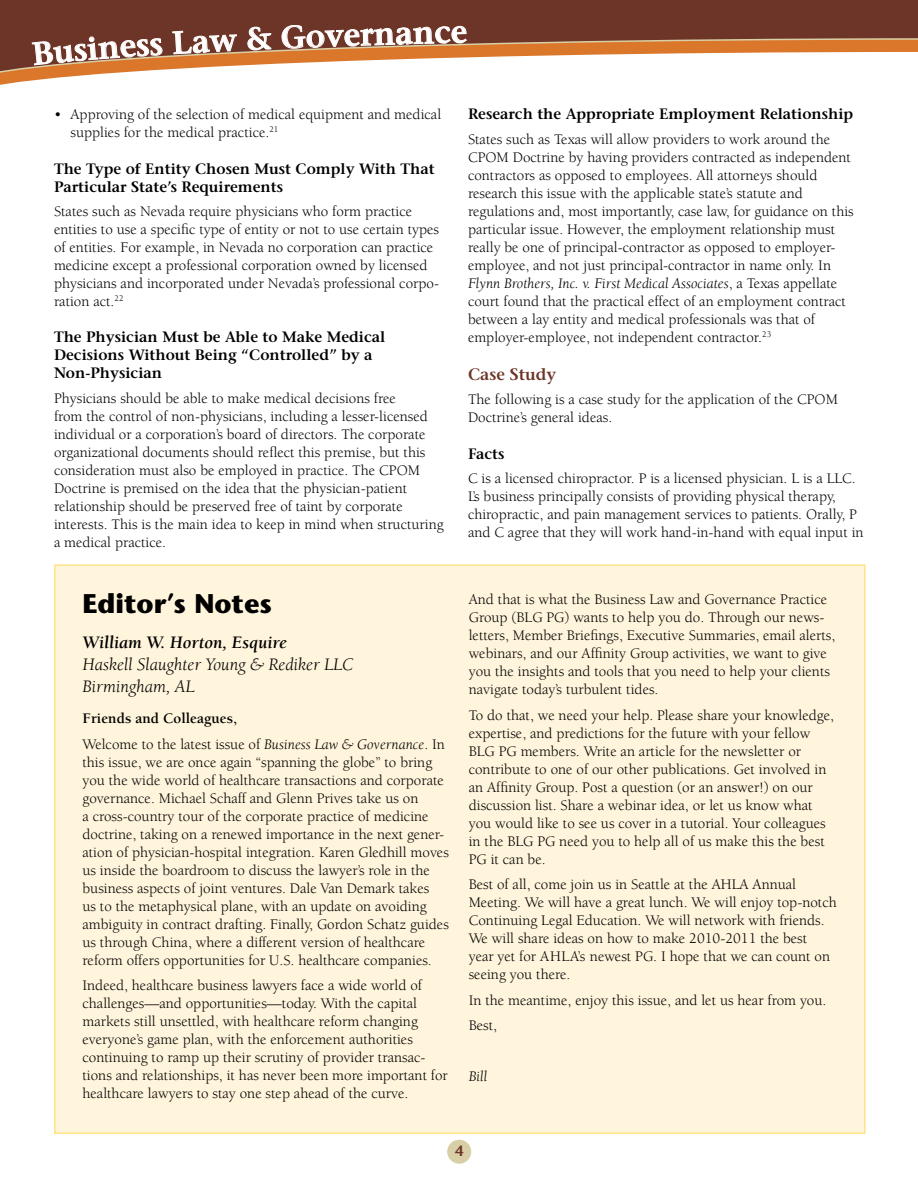
<style>
.page{position:relative;width:918px;height:1188px;background:#fff}
.page>*{position:absolute;margin:0;border:0;box-sizing:border-box;transform-origin:0 0}
.t1{font:600 31.5px "Stone Serif";color:#fff}
.t2{font:700 27px "Stone Sans";color:#000}
.t3{font:italic 18px/21.6px "Berkeley";color:#000}
.t4{font:italic 700 18px "Berkeley";color:#000}
.t5{font:600 16.5px "Stone Serif";color:#6d3527}
.t6{font:15px/18px "Berkeley";color:#000}
.t7{font:600 15px/18px "Stone Serif";color:#000}
.t8{font:italic 15px "Berkeley";color:#000}
.t9{font:600 15px "Stone Sans";color:#6d3527}
.s1{font-weight:700}
.s2{font-style:italic}
</style>
<div class="page">
<div style="left:0;top:0;width:918px;height:98px;background:#6d3527"></div>
<svg style="left:162px;top:38px;width:755px;height:14px"></svg>
<svg style="left:172px;top:30px;width:65px;height:22px"></svg>
<svg style="left:247px;top:26px;width:25px;height:25px"></svg>
<svg style="left:281px;top:25px;width:186px;height:27px"></svg>
<svg style="left:0;top:52px;width:917px;height:46px;background:#f8ece4"></svg>
<div style="left:447px;top:1140px;width:24px;height:24px;background:#d9cfa6;border-radius:50%"></div>
<svg style="left:917px;top:38px;width:1px;height:60px"></svg>
<div style="left:55px;top:565px;width:810px;height:568px;background:#fff5dc"></div>
<svg style="left:31px;top:36px;width:131px;height:44px"></svg>
<h1 class="t1" style="left:97px;top:29px;width:66px;rotate:-4deg">ness</h1>
<h1 class="t1" style="left:171px;top:24px;width:101px;rotate:-3deg">Law &amp;</h1>
<h1 class="t1" style="left:280px;top:19px;width:188px;rotate:-2deg">Governance</h1>
<p class="t6" style="left:70px;top:106px;width:372px;text-indent:-16px">• Approving of the selection of medical equipment and medical supplies for the medical practice.<sup>21</sup></p>
<p class="t7" style="left:54px;top:159px;width:382px">The Type of Entity Chosen Must Comply With That<br>Particular State’s Requirements</p>
<p class="t6" style="left:54px;top:203px;width:387px">States such as Nevada require physicians who form practice entities to use a specific type of entity or not to use certain types of entities. For example, in Nevada no corporation can practice medicine except a professional corporation owned by licensed physicians and incorporated under Nevada’s professional corpo&shy;ration act.<sup>22</sup></p>
<p class="t7" style="left:54px;top:328px;width:333px">The Physician Must be Able to Make Medical<br>Decisions Without Being “Controlled” by a<br>Non-Physician</p>
<p class="t6" style="left:54px;top:389px;width:391px">Physicians should be able to make medical decisions free<br>from the control of non-physicians, including a lesser-licensed individual or a corporation’s board of directors. The corporate organizational documents should reflect this premise, but this consideration must also be employed in practice. The CPOM Doctrine is premised on the idea that the physician-patient relationship should be preserved free of taint by corporate interests. This is the main idea to keep in mind when structuring a medical practice.</p>
<h2 class="t2" style="left:82px;top:588px;width:191px">Editor’s Notes</h2>
<p class="t4" style="left:82px;top:633px;width:206px">William W. Horton, Esquire</p>
<p class="t3" style="left:82px;top:654px;width:272px">Haskell Slaughter Young &amp; Rediker LLC<br>Birmingham, AL</p>
<p class="t6" style="left:82px;top:706px;width:364px;line-height:25.5px"><span class="s1">Friends and Colleagues,<br></span>Welcome to the latest issue of <span class="s2">Business Law &amp; Governance</span>. In</p>
<p class="t6" style="left:82px;top:753px;width:368px">this issue, we are once again “spanning the globe” to bring you the wide world of healthcare transactions and corporate governance. Michael Schaff and Glenn Prives take us on<br>a cross-country tour of the corporate practice of medicine doctrine, taking on a renewed importance in the next gener&shy;ation of physician-hospital integration. Karen Gledhill moves us inside the boardroom to discuss the lawyer’s role in the business aspects of joint ventures. Dale Van Demark takes<br>us to the metaphysical plane, with an update on avoiding ambiguity in contract drafting. Finally, Gordon Schatz guides us through China, where a different version of healthcare reform offers opportunities for U.S. healthcare companies.</p>
<p class="t6" style="left:82px;top:977px;width:367px">Indeed, healthcare business lawyers face a wide world of challenges—and opportunities—today. With the capital markets still unsettled, with healthcare reform changing everyone’s game plan, with the enforcement authorities continuing to ramp up their scrutiny of provider transac&shy;tions and relationships, it has never been more important for healthcare lawyers to stay one step ahead of the curve.</p>
<p class="t7" style="left:468px;top:105px;width:387px">Research the Appropriate Employment Relationship</p>
<p class="t6" style="left:468px;top:130px;width:387px">States such as Texas will allow providers to work around the CPOM Doctrine by having providers contracted as independent contractors as opposed to employees. All attorneys should research this issue with the applicable state’s statute and regulations and, most importantly, case law, for guidance on this particular issue. However, the employment relationship must really be one of principal-contractor as opposed to employer&shy;employee, and not just principal-contractor in name only. In <span class="s2">Flynn Brothers, Inc. v. First Medical Associates</span>, a Texas appellate court found that the practical effect of an employment contract between a lay entity and medical professionals was that of employer-employee, not independent contractor.<sup>23</sup></p>
<p class="t5" style="left:468px;top:364px;width:90px">Case Study</p>
<p class="t6" style="left:468px;top:391px;width:371px">The following is a case study for the application of the CPOM<br>Doctrine’s general ideas.</p>
<p class="t7" style="left:468px;top:445px;width:38px">Facts</p>
<p class="t6" style="left:468px;top:470px;width:397px">C is a licensed chiropractor. P is a licensed physician. L is a LLC.<br>L’s business principally consists of providing physical therapy, chiropractic, and pain management services to patients. Orally, P and C agree that they will work hand-in-hand with equal input in</p>
<p class="t6" style="left:469px;top:591px;width:368px">And that is what the Business Law and Governance Practice Group (BLG PG) wants to help you do. Through our news&shy;letters, Member Briefings, Executive Summaries, email alerts, webinars, and our Affinity Group activities, we want to give you the insights and tools that you need to help your clients navigate today’s turbulent tides.</p>
<p class="t6" style="left:469px;top:706px;width:367px">To do that, we need your help. Please share your knowledge, expertise, and predictions for the future with your fellow BLG PG members. Write an article for the newsletter or contribute to one of our other publications. Get involved in an Affinity Group. Post a question (or an answer!) on our discussion list. Share a webinar idea, or let us know what you would like to see us cover in a tutorial. Your colleagues in the BLG PG need you to help all of us make this the best PG it can be.</p>
<p class="t6" style="left:469px;top:876px;width:370px">Best of all, come join us in Seattle at the AHLA Annual Meeting. We will have a great lunch. We will enjoy top-notch Continuing Legal Education. We will network with friends.<br>We will share ideas on how to make 2010-2011 the best<br>year yet for AHLA’s newest PG. I hope that we can count on seeing you there.</p>
<p class="t6" style="left:469px;top:988px;width:359px;line-height:25.5px">In the meantime, enjoy this issue, and let us hear from you.<br>Best,</p>
<p class="t8" style="left:469px;top:1069px;width:20px">Bill</p>
<p class="t9" style="left:455px;top:1142px;width:10px">4</p>
</div>
